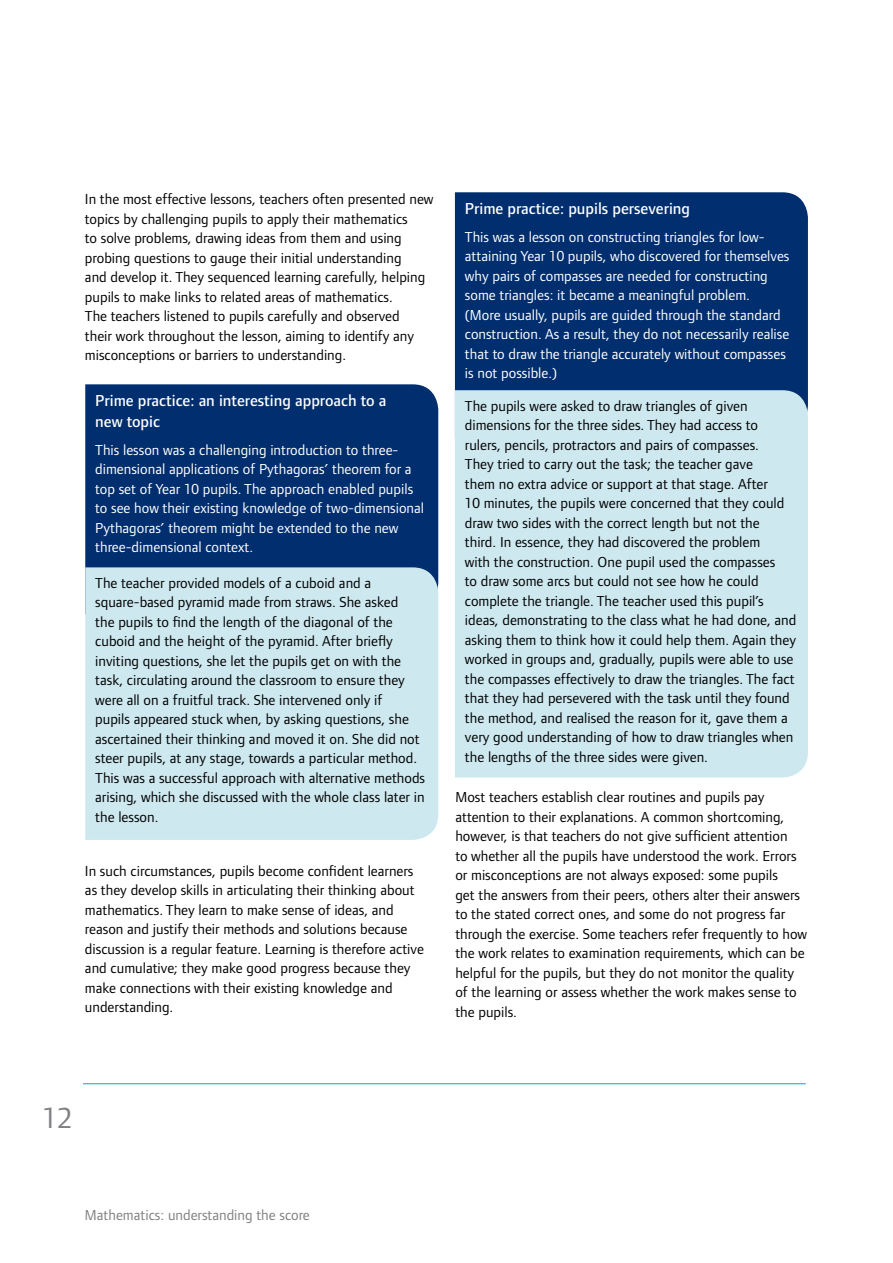
<style>
.page{position:relative;width:893px;height:1263px;background:#fff}
.page>*{position:absolute;margin:0;border:0;box-sizing:border-box;transform-origin:0 0}
.t1{font:30px "Foundry Form Sans";color:#807f83}
.t2{font:500 16.5px/21px "Foundry Form Sans";color:#fff}
.t3{font:15px/19.5px "Foundry Form Sans";color:#000}
.t4{font:15px/19.5px "Foundry Form Sans";color:#fff}
.t5{font:15px "Foundry Form Sans";color:#807f83}
</style>
<div class="page">
<hr style="left:83px;top:1083px;width:723px;height:1px;background:#00aac8">
<div style="left:85px;top:384px;width:353px;height:183px;background:#002e6e"></div>
<div style="left:85px;top:567px;width:353px;height:273px;background:#cde8ef"></div>
<div style="left:455px;top:192px;width:353px;height:198px;background:#002e6e"></div>
<div style="left:455px;top:390px;width:353px;height:387px;background:#cde8ef"></div>
<p class="t3" style="left:85px;top:189px;width:350px">In the most effective lessons, teachers often presented new topics by challenging pupils to apply their mathematics<br>to solve problems, drawing ideas from them and using probing questions to gauge their initial understanding<br>and develop it. They sequenced learning carefully, helping pupils to make links to related areas of mathematics.<br>The teachers listened to pupils carefully and observed<br>their work throughout the lesson, aiming to identify any misconceptions or barriers to understanding.</p>
<p class="t2" style="left:95px;top:390px;width:293px">Prime practice: an interesting approach to a new topic</p>
<p class="t4" style="left:95px;top:440px;width:330px">This lesson was a challenging introduction to three&shy;dimensional applications of Pythagoras’ theorem for a top set of Year 10 pupils. The approach enabled pupils to see how their existing knowledge of two-dimensional Pythagoras’ theorem might be extended to the new three-dimensional context.</p>
<p class="t3" style="left:95px;top:573px;width:331px">The teacher provided models of a cuboid and a square-based pyramid made from straws. She asked<br>the pupils to find the length of the diagonal of the cuboid and the height of the pyramid. After briefly inviting questions, she let the pupils get on with the task, circulating around the classroom to ensure they were all on a fruitful track. She intervened only if<br>pupils appeared stuck when, by asking questions, she ascertained their thinking and moved it on. She did not steer pupils, at any stage, towards a particular method.<br>This was a successful approach with alternative methods arising, which she discussed with the whole class later in the lesson.</p>
<p class="t3" style="left:85px;top:861px;width:340px">In such circumstances, pupils become confident learners as they develop skills in articulating their thinking about mathematics. They learn to make sense of ideas, and reason and justify their methods and solutions because discussion is a regular feature. Learning is therefore active and cumulative; they make good progress because they make connections with their existing knowledge and understanding.</p>
<p class="t2" style="left:465px;top:198px;width:227px">Prime practice: pupils persevering</p>
<p class="t4" style="left:465px;top:227px;width:326px">This was a lesson on constructing triangles for low&shy;attaining Year 10 pupils, who discovered for themselves why pairs of compasses are needed for constructing some triangles: it became a meaningful problem.<br>(More usually, pupils are guided through the standard construction. As a result, they do not necessarily realise that to draw the triangle accurately without compasses is not possible.)</p>
<p class="t3" style="left:465px;top:396px;width:333px">The pupils were asked to draw triangles of given dimensions for the three sides. They had access to rulers, pencils, protractors and pairs of compasses.<br>They tried to carry out the task; the teacher gave<br>them no extra advice or support at that stage. After<br>10 minutes, the pupils were concerned that they could draw two sides with the correct length but not the<br>third. In essence, they had discovered the problem<br>with the construction. One pupil used the compasses<br>to draw some arcs but could not see how he could complete the triangle. The teacher used this pupil’s ideas, demonstrating to the class what he had done, and asking them to think how it could help them. Again they worked in groups and, gradually, pupils were able to use the compasses effectively to draw the triangles. The fact that they had persevered with the task until they found the method, and realised the reason for it, gave them a very good understanding of how to draw triangles when the lengths of the three sides were given.</p>
<p class="t3" style="left:455px;top:787px;width:353px">Most teachers establish clear routines and pupils pay attention to their explanations. A common shortcoming, however, is that teachers do not give sufficient attention<br>to whether all the pupils have understood the work. Errors or misconceptions are not always exposed: some pupils<br>get the answers from their peers, others alter their answers to the stated correct ones, and some do not progress far through the exercise. Some teachers refer frequently to how the work relates to examination requirements, which can be helpful for the pupils, but they do not monitor the quality of the learning or assess whether the work makes sense to the pupils.</p>
<h1 class="t1" style="left:43px;top:1101px;width:31px">12</h1>
<p class="t5" style="left:85px;top:1207px;width:226px">Mathematics: understanding the score</p>
</div>
